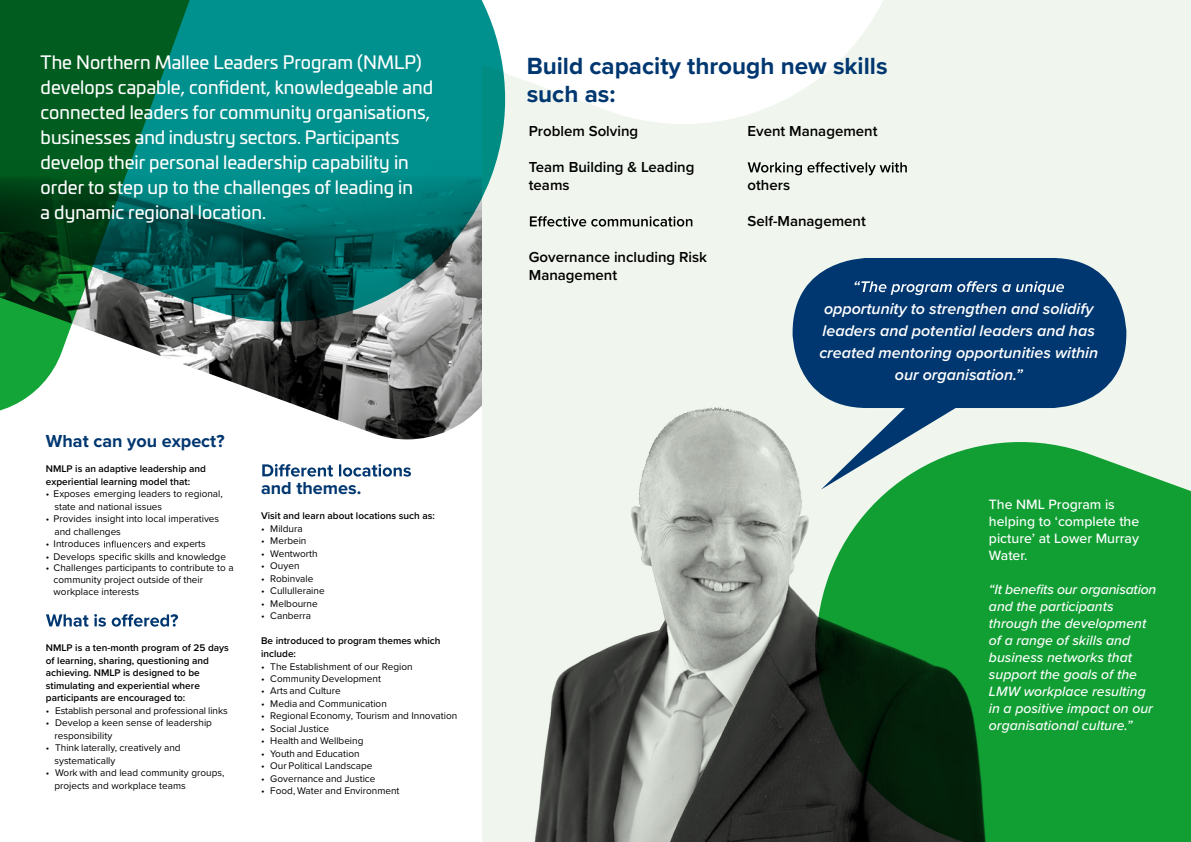
<style>
.page{position:relative;width:1191px;height:842px;background:#fff}
.page>*{position:absolute;margin:0;border:0;box-sizing:border-box;transform-origin:0 0}
.t1{font:700 24.2px/28px "Proxima Nova";color:#003770}
.t2{font:18px/25px "Univia Pro";color:#fff}
.t3{font:700 18px "Proxima Nova";color:#003770}
.t4{font:italic 600 16px/22px "Proxima Nova";color:#fff;text-align:center}
.t5{font:600 15px/18px "Proxima Nova";color:#000}
.t6{font:italic 500 14px/17px "Proxima Nova";color:#fff}
.t7{font:500 14px/17px "Proxima Nova";color:#fff}
.t8{font:10px/12.5px "Proxima Nova";color:#000}
.t9{font:600 10px/12.5px "Proxima Nova";color:#000}
</style>
<div class="page">
<img style="left:326px;top:322px;width:156px;height:117px">
<div style="left:482px;top:0;width:709px;height:842px;background:#f0f6ed"></div>
<svg style="left:506px;top:0;width:377px;height:124px;fill:#fff"></svg>
<img style="left:534px;top:407px;width:281px;height:435px">
<svg style="left:792px;top:258px;width:334px;height:232px;fill:#003770"></svg>
<svg style="left:854px;top:281px;width:210px;height:14px;background:#3e6893"></svg>
<svg style="left:420px;top:0;width:86px;height:322px;background:#459f9b"></svg>
<svg style="left:815px;top:441px;width:376px;height:401px;background:#218b3b"></svg>
<svg style="left:0;top:0;width:420px;height:416px;background:#277c6a"></svg>
<svg style="left:530px;top:216px;width:162px;height:11px"></svg>
<svg style="left:747px;top:162px;width:159px;height:13px"></svg>
<svg style="left:46px;top:614px;width:132px;height:13px"></svg>
<svg style="left:262px;top:464px;width:149px;height:13px"></svg>
<svg style="left:104px;top:541px;width:47px;height:6px"></svg>
<svg style="left:99px;top:553px;width:32px;height:9px"></svg>
<p class="t2" style="left:41px;top:49px;width:394px">The Northern Mallee Leaders Program (NMLP) develops capable, confident, knowledgeable and connected leaders for community organisations, businesses and industry sectors. Participants develop their personal leadership capability in order to step up to the challenges of leading in<br>a dynamic regional location.</p>
<h2 class="t3" style="left:46px;top:428px;width:180px">What can you expect?</h2>
<p class="t9" style="left:46px;top:462px;width:161px">NMLP is an adaptive leadership and experiential learning model that:</p>
<p class="t8" style="left:54px;top:487px;width:170px;text-indent:-8px">• Exposes emerging leaders to regional, state and national issues</p>
<p class="t8" style="left:54px;top:512px;width:166px;text-indent:-8px">• Provides insight into local imperatives and challenges</p>
<p class="t8" style="left:46px;top:537px;width:56px">• Introduces</p>
<p class="t8" style="left:154px;top:537px;width:53px">and experts</p>
<p class="t8" style="left:46px;top:550px;width:51px">• Develops</p>
<p class="t8" style="left:54px;top:561px;width:182px;line-height:12px;text-indent:-8px">• Challenges participants to contribute to a community project outside of their workplace interests</p>
<p class="t8" style="left:134px;top:550px;width:93px">skills and knowledge</p>
<p class="t9" style="left:46px;top:641px;width:184px">NMLP is a ten-month program of 25 days of learning, sharing, questioning and achieving. NMLP is designed to be stimulating and experiential where participants are encouraged to:</p>
<p class="t8" style="left:46px;top:704px;width:183px">• Establish personal and professional links</p>
<p class="t8" style="left:54px;top:716px;width:159px;text-indent:-9px">• Develop a keen sense of leadership responsibility</p>
<p class="t8" style="left:54px;top:741px;width:128px;text-indent:-9px">• Think laterally, creatively and systematically</p>
<p class="t8" style="left:54px;top:766px;width:171px;text-indent:-8px">• Work with and lead community groups, projects and workplace teams</p>
<h2 class="t3" style="left:261px;top:475px;width:102px">and themes.</h2>
<p class="t9" style="left:261px;top:509px;width:175px">Visit and learn about locations such as:</p>
<p class="t8" style="left:261px;top:522px;width:43px">• Mildura</p>
<p class="t8" style="left:261px;top:534px;width:47px">• Merbein</p>
<p class="t8" style="left:261px;top:547px;width:58px">• Wentworth</p>
<p class="t8" style="left:261px;top:559px;width:40px">• Ouyen</p>
<p class="t8" style="left:261px;top:572px;width:54px">• Robinvale</p>
<p class="t8" style="left:261px;top:584px;width:65px">• Cullulleraine</p>
<p class="t8" style="left:261px;top:597px;width:58px">• Melbourne</p>
<p class="t8" style="left:261px;top:609px;width:52px">• Canberra</p>
<p class="t9" style="left:261px;top:634px;width:181px">Be introduced to program themes which include:</p>
<p class="t8" style="left:261px;top:672px;width:121px">• Community Development</p>
<p class="t8" style="left:261px;top:684px;width:81px">• Arts and Culture</p>
<p class="t8" style="left:261px;top:697px;width:127px">• Media and Communication</p>
<p class="t8" style="left:261px;top:709px;width:198px">• Regional Economy, Tourism and Innovation</p>
<p class="t8" style="left:261px;top:722px;width:70px">• Social Justice</p>
<p class="t8" style="left:261px;top:734px;width:104px">• Health and Wellbeing</p>
<p class="t8" style="left:261px;top:747px;width:100px">• Youth and Education</p>
<p class="t8" style="left:261px;top:659px;width:153px">• The Establishment of our Region</p>
<p class="t8" style="left:261px;top:759px;width:113px">• Our Political Landscape</p>
<p class="t8" style="left:261px;top:772px;width:116px">• Governance and Justice</p>
<p class="t8" style="left:261px;top:784px;width:140px">• Food, Water and Environment</p>
<h1 class="t1" style="left:526px;top:51px;width:362px">Build capacity through new skills such as:</h1>
<h3 class="t5" style="left:529px;top:122px;width:111px">Problem Solving</h3>
<h3 class="t5" style="left:529px;top:158px;width:167px">Team Building &amp; Leading teams</h3>
<h3 class="t5" style="left:529px;top:248px;width:180px">Governance including Risk<br>Management</h3>
<h3 class="t5" style="left:747px;top:122px;width:132px">Event Management</h3>
<h3 class="t5" style="left:747px;top:176px;width:44px">others</h3>
<h3 class="t5" style="left:747px;top:212px;width:120px">Self-Management</h3>
<h3 class="t4" style="left:819px;top:297px;width:280px">opportunity to strengthen and solidify leaders and potential leaders and has created mentoring opportunities within our organisation.”</h3>
<h3 class="t7" style="left:989px;top:495px;width:152px">The NML Program is helping to ‘complete the picture’ at Lower Murray<br>Water.</h3>
<h3 class="t6" style="left:989px;top:580px;width:169px">“It benefits our organisation and the participants through the development of a range of skills and business networks that support the goals of the<br>LMW workplace resulting in a positive impact on our organisational culture.”</h3>
</div>
